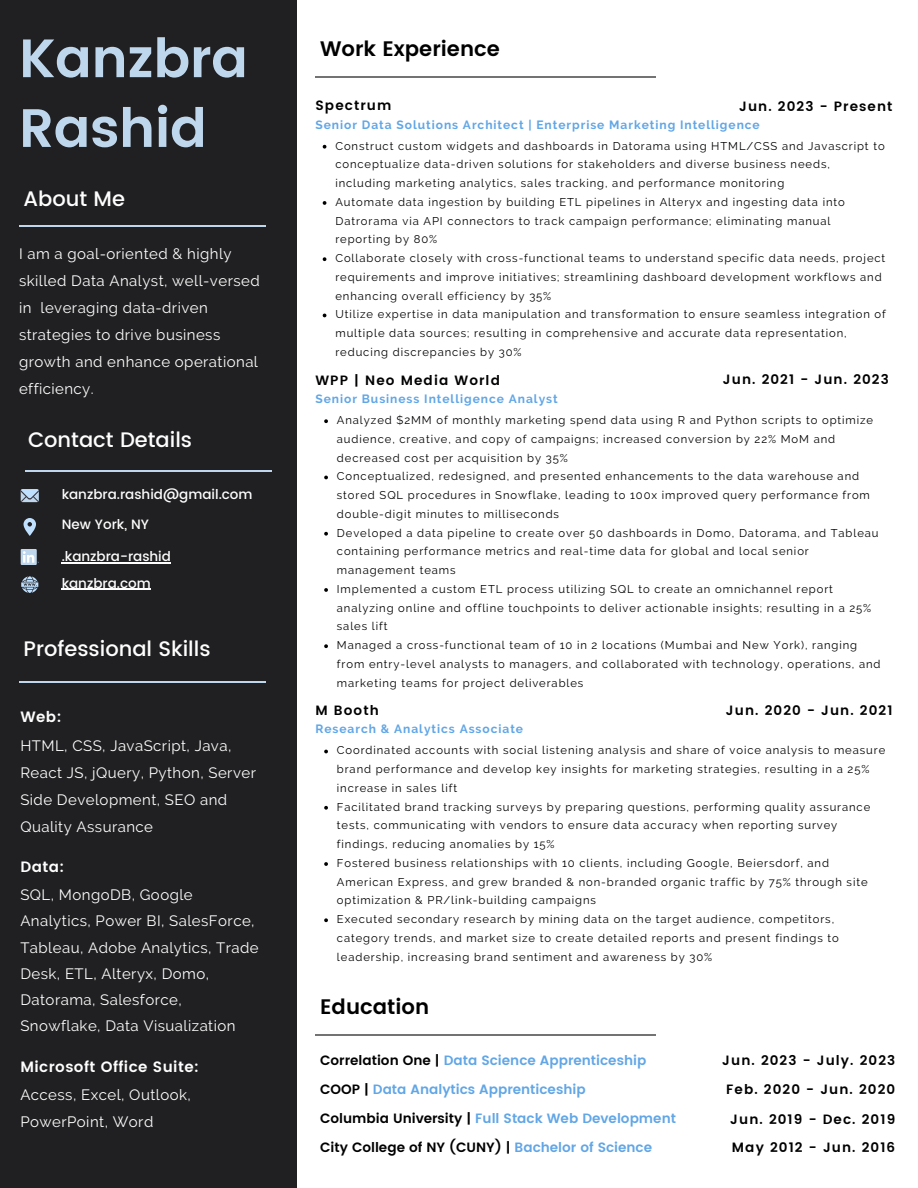
<style>
.page{position:relative;width:918px;height:1188px;background:#fff}
.page>*{position:absolute;margin:0;border:0;box-sizing:border-box;transform-origin:0 0}
.t1{font:600 54px/69.8px "Poppins";letter-spacing:-.01em;color:#bfd7ed}
.t2{font:500 21px "Poppins";color:#fffefe}
.t3{font:600 21px "Poppins";color:#000}
.t4{font:15px/27px "Raleway";letter-spacing:.03em;color:#fffefe}
.t5{font:600 15px "Poppins";letter-spacing:.03em;color:#fffefe}
.t6{font:600 13.5px "Poppins";letter-spacing:.08em;color:#000}
.t7{font:600 13.5px "Poppins";color:#61a6e6}
.t8{font:500 13.5px "Poppins";color:#fffefe}
.t9{font:600 13.5px "Poppins";color:#000}
.t10{font:700 12px "Raleway";letter-spacing:.08em;color:#61a6e6}
.t11{font:11.25px/18.8px "Raleway";letter-spacing:.08em;color:#000}
.s1{color:#000}
.s2{color:#61a6e6}
</style>
<div class="page">
<div style="left:0;top:0;width:297px;height:1188px;background:#202022"></div>
<hr style="left:19px;top:681px;width:246px;height:1px;background:#bfd7ed">
<hr style="left:19px;top:226px;width:246px;height:1px;background:#bfd7ed">
<svg style="left:324px;top:419px;width:4px;height:4px"></svg>
<svg style="left:324px;top:476px;width:4px;height:3px"></svg>
<svg style="left:324px;top:532px;width:4px;height:4px"></svg>
<svg style="left:324px;top:588px;width:4px;height:4px"></svg>
<svg style="left:324px;top:644px;width:4px;height:4px"></svg>
<hr style="left:25px;top:471px;width:246px;height:1px;background:#bfd7ed">
<div style="left:21px;top:549px;width:16px;height:16px;background:#bfd7ed"></div>
<svg style="left:23px;top:551px;width:16px;height:12px"></svg>
<svg style="left:21px;top:489px;width:18px;height:13px"></svg>
<svg style="left:24px;top:518px;width:12px;height:18px"></svg>
<svg style="left:21px;top:576px;width:17px;height:17px"></svg>
<hr style="left:62px;top:562px;width:109px;height:1px;background:#fffefe">
<hr style="left:62px;top:589px;width:89px;height:1px;background:#fffefe">
<svg style="left:323px;top:145px;width:3px;height:4px"></svg>
<svg style="left:323px;top:201px;width:3px;height:4px"></svg>
<svg style="left:323px;top:257px;width:3px;height:4px"></svg>
<svg style="left:324px;top:750px;width:4px;height:3px"></svg>
<svg style="left:324px;top:806px;width:4px;height:4px"></svg>
<svg style="left:324px;top:862px;width:4px;height:4px"></svg>
<svg style="left:324px;top:918px;width:4px;height:4px"></svg>
<hr style="left:315px;top:77px;width:341px;height:1px;background:#737373">
<hr style="left:315px;top:1034px;width:341px;height:1px;background:#737373">
<p class="t1" style="left:19px;top:24px;width:231px">Kanzbra<br>Rashid</p>
<p class="t3" style="left:320px;top:37px;width:181px">Work Experience</p>
<p class="t6" style="left:315px;top:98px;width:77px">Spectrum</p>
<p class="t6" style="left:739px;top:98px;width:155px">Jun. 2023 - Present</p>
<p class="t10" style="left:315px;top:117px;width:446px">Senior Data Solutions Architect | Enterprise Marketing Intelligence</p>
<p class="t11" style="left:335px;top:136px;width:551px">Construct custom widgets and dashboards in Datorama using HTML/CSS and Javascript to conceptualize data-driven solutions for stakeholders and diverse business needs, including marketing analytics, sales tracking, and performance monitoring</p>
<p class="t11" style="left:335px;top:192px;width:511px">Automate data ingestion by building ETL pipelines in Alteryx and ingesting data into<br>Datrorama via API connectors to track campaign performance; eliminating manual reporting by 80%</p>
<p class="t11" style="left:335px;top:249px;width:551px">Collaborate closely with cross-functional teams to understand specific data needs, project requirements and improve initiatives; streamlining dashboard development workflows and enhancing overall efficiency by 35%</p>
<p class="t11" style="left:335px;top:305px;width:552px">Utilize expertise in data manipulation and transformation to ensure seamless integration of multiple data sources; resulting in comprehensive and accurate data representation, reducing discrepancies by 30%</p>
<p class="t2" style="left:24px;top:186px;width:103px">About Me</p>
<p class="t4" style="left:19px;top:241px;width:242px">I am a goal-oriented &amp; highly skilled Data Analyst, well-versed in leveraging data-driven strategies to drive business growth and enhance operational efficiency.</p>
<p class="t6" style="left:315px;top:372px;width:186px">WPP | Neo Media World</p>
<p class="t11" style="left:337px;top:411px;width:538px">Analyzed $2MM of monthly marketing spend data using R and Python scripts to optimize audience, creative, and copy of campaigns; increased conversion by 22% MoM and decreased cost per acquisition by 35%</p>
<p class="t11" style="left:337px;top:467px;width:535px">Conceptualized, redesigned, and presented enhancements to the data warehouse and stored SQL procedures in Snowflake, leading to 100x improved query performance from double-digit minutes to milliseconds</p>
<p class="t11" style="left:337px;top:523px;width:543px">Developed a data pipeline to create over 50 dashboards in Domo, Datorama, and Tableau containing performance metrics and real-time data for global and local senior management teams</p>
<p class="t11" style="left:337px;top:579px;width:536px">Implemented a custom ETL process utilizing SQL to create an omnichannel report analyzing online and offline touchpoints to deliver actionable insights; resulting in a 25% sales lift</p>
<p class="t11" style="left:337px;top:636px;width:545px">Managed a cross-functional team of 10 in 2 locations (Mumbai and New York), ranging from entry-level analysts to managers, and collaborated with technology, operations, and marketing teams for project deliverables</p>
<p class="t6" style="left:723px;top:372px;width:167px">Jun. 2021 - Jun. 2023</p>
<p class="t10" style="left:315px;top:392px;width:244px">Senior Business Intelligence Analyst</p>
<p class="t2" style="left:28px;top:428px;width:166px">Contact Details</p>
<p class="t8" style="left:62px;top:486px;width:192px">kanzbra.rashid@gmail.com</p>
<p class="t8" style="left:62px;top:517px;width:89px">New York, NY</p>
<p class="t8" style="left:62px;top:548px;width:111px">.kanzbra-rashid</p>
<p class="t8" style="left:62px;top:575px;width:91px">kanzbra.com</p>
<p class="t2" style="left:24px;top:636px;width:189px">Professional Skills</p>
<p class="t5" style="left:20px;top:708px;width:43px">Web:</p>
<p class="t4" style="left:20px;top:732px;width:237px">HTML, CSS, JavaScript, Java,<br>React JS, jQuery, Python, Server<br>Side Development, SEO and<br>Quality Assurance</p>
<p class="t5" style="left:20px;top:858px;width:45px">Data:</p>
<p class="t4" style="left:20px;top:882px;width:240px;line-height:26.2px">SQL, MongoDB, Google<br>Analytics, Power BI, SalesForce,<br>Tableau, Adobe Analytics, Trade<br>Desk, ETL, Alteryx, Domo,<br>Datorama, Salesforce,<br>Snowflake, Data Visualization</p>
<p class="t5" style="left:20px;top:1058px;width:180px">Microsoft Office Suite:</p>
<p class="t4" style="left:20px;top:1081px;width:172px">Access, Excel, Outlook,</p>
<p class="t4" style="left:20px;top:1108px;width:134px">PowerPoint, Word</p>
<p class="t6" style="left:315px;top:702px;width:65px">M Booth</p>
<p class="t11" style="left:337px;top:741px;width:550px">Coordinated accounts with social listening analysis and share of voice analysis to measure brand performance and develop key insights for marketing strategies, resulting in a 25% increase in sales lift</p>
<p class="t11" style="left:337px;top:797px;width:535px">Facilitated brand tracking surveys by preparing questions, performing quality assurance tests, communicating with vendors to ensure data accuracy when reporting survey findings, reducing anomalies by 15%</p>
<p class="t11" style="left:337px;top:853px;width:532px">Fostered business relationships with 10 clients, including Google, Beiersdorf, and<br>American Express, and grew branded &amp; non-branded organic traffic by 75% through site optimization &amp; PR/link-building campaigns</p>
<p class="t11" style="left:337px;top:910px;width:503px">Executed secondary research by mining data on the target audience, competitors, category trends, and market size to create detailed reports and present findings to leadership, increasing brand sentiment and awareness by 30%</p>
<p class="t6" style="left:726px;top:703px;width:168px">Jun. 2020 - Jun. 2021</p>
<p class="t10" style="left:315px;top:722px;width:209px">Research &amp; Analytics Associate</p>
<p class="t3" style="left:320px;top:994px;width:111px">Education</p>
<p class="t7" style="left:320px;top:1053px;width:328px"><span class="s1">Correlation One |</span> Data Science Apprenticeship</p>
<p class="t6" style="left:722px;top:1053px;width:174px">Jun. 2023 - July. 2023</p>
<p class="t7" style="left:320px;top:1082px;width:267px"><span class="s1">COOP |</span> Data Analytics Apprenticeship</p>
<p class="t6" style="left:726px;top:1082px;width:171px">Feb. 2020 - Jun. 2020</p>
<p class="t7" style="left:320px;top:1111px;width:357px"><span class="s1">Columbia University |</span> Full Stack Web Development</p>
<p class="t6" style="left:730px;top:1111px;width:166px">Jun. 2019 - Dec. 2019</p>
<p class="t9" style="left:320px;top:1139px;width:334px">City College of NY (CUNY) | <span class="s2">Bachelor of Science</span></p>
<p class="t6" style="left:732px;top:1139px;width:165px">May 2012 - Jun. 2016</p>
</div>
